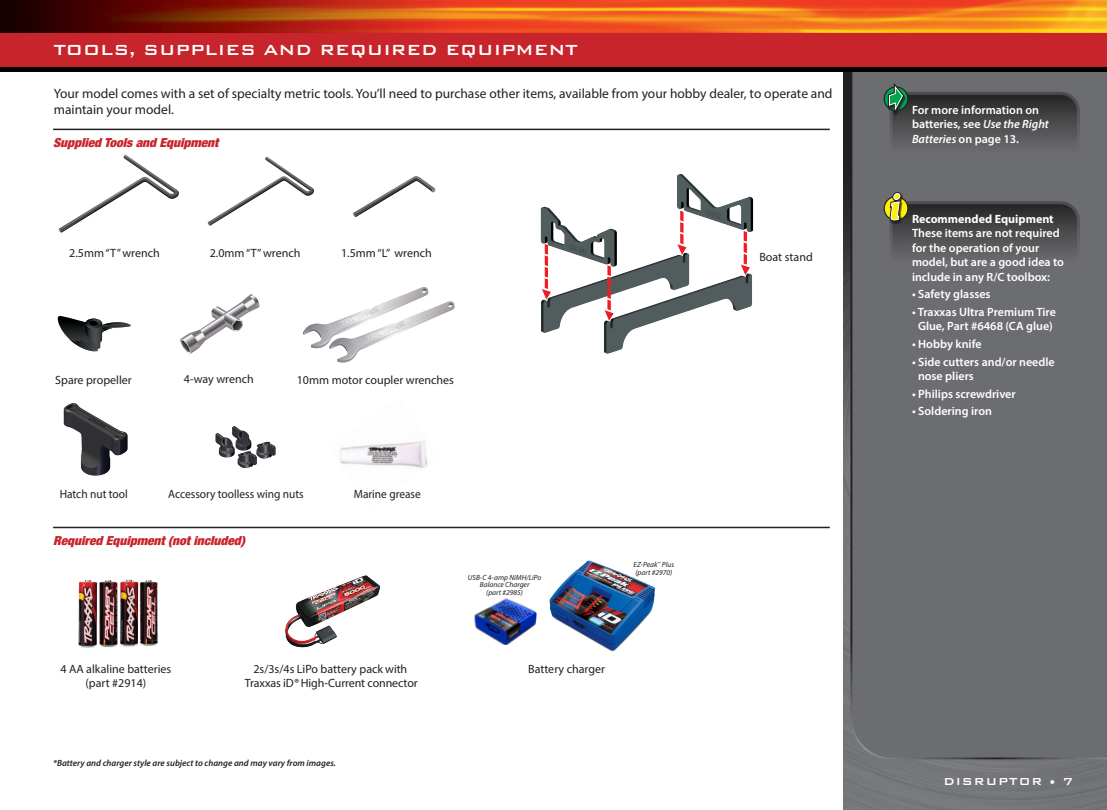
<style>
.page{position:relative;width:1107px;height:810px;background:#fff}
.page>*{position:absolute;margin:0;border:0;box-sizing:border-box;transform-origin:0 0}
.t1{font:500 19.5px "Bank Gothic BT";color:#fff}
.t2{font:13.5px/16.2px "Myriad Pro";color:#231f20}
.t3{font:500 13.5px "Bank Gothic BT";letter-spacing:.075em;color:#fff}
.t4{font:italic 900 condensed 12.45px "Helvetica Neue LT Std";letter-spacing:-.005em;color:#c8242b;scale:1.08 1}
.t5{font:600 12px/14.4px "Myriad Pro";color:#fff}
.t6{font:12px/14.4px "Myriad Pro";color:#231f20;text-align:center}
.t7{font:12px "Myriad Pro";color:#231f20;scale:.95 1}
.t8{font:700 12px "Myriad Pro";color:#fff}
.t9{font:italic 600 9px "Myriad Pro";color:#231f20}
.t10{font:italic 7.5px/7.5px "Myriad Pro";color:#231f20}
.s1{font-style:italic}
</style>
<div class="page">
<img style="left:844px;top:71px;width:263px;height:739px">
<div style="left:850px;top:71px;width:257px;height:689px;background:#6c6d70"></div>
<img style="left:0;top:0;width:1107px;height:71px">
<div style="left:0;top:33px;width:1107px;height:34px;background:#c8242b"></div>
<div style="left:890px;top:92px;width:190px;height:84px;border:3px solid #fff;border-radius:18px"></div>
<div style="left:884px;top:86px;width:24px;height:25px;border:1px solid #231f20;border-radius:50%"></div>
<svg style="left:886px;top:79px;width:192px;height:95px;background:#565859"></svg>
<svg style="left:884px;top:197px;width:24px;height:23px"></svg>
<div style="left:884px;top:196px;width:24px;height:25px;border:1px solid #231f20;border-radius:50%"></div>
<div style="left:890px;top:193px;width:13px;height:31px;background:#231f20;opacity:.75"></div>
<div style="left:892px;top:192px;width:10px;height:9px;border:3px solid #231f20;border-radius:50%"></div>
<div style="left:894px;top:193px;width:6px;height:7px;background:#fff101;border-radius:50%"></div>
<div style="left:893px;top:193px;width:8px;height:7px;border:1px solid #fff;border-radius:50%"></div>
<svg style="left:888px;top:198px;width:190px;height:86px;background:#585856"></svg>
<img style="left:78px;top:579px;width:80px;height:69px">
<hr style="left:53px;top:527px;width:777px;height:1px;background:#231f20">
<hr style="left:53px;top:129px;width:777px;height:1px;background:#231f20">
<svg style="left:353px;top:176px;width:83px;height:41px"></svg>
<svg style="left:180px;top:294px;width:80px;height:60px"></svg>
<svg style="left:303px;top:287px;width:152px;height:76px"></svg>
<svg style="left:58px;top:316px;width:73px;height:36px"></svg>
<div style="left:89px;top:321px;width:9px;height:5px;background:#000;border-radius:50%"></div>
<svg style="left:208px;top:157px;width:106px;height:69px"></svg>
<svg style="left:59px;top:155px;width:120px;height:78px"></svg>
<img style="left:63px;top:403px;width:65px;height:73px">
<img style="left:215px;top:426px;width:61px;height:43px">
<img style="left:540px;top:173px;width:214px;height:181px">
<img style="left:285px;top:575px;width:96px;height:73px">
<img style="left:549px;top:560px;width:106px;height:91px">
<img style="left:474px;top:598px;width:63px;height:47px">
<img style="left:340px;top:441px;width:88px;height:27px">
<p class="t1" style="left:54px;top:40px;width:525px">TOOLS, SUPPLIES AND REQUIRED EQUIPMENT</p>
<p class="t2" style="left:54px;top:85px;width:780px">Your model comes with a set of specialty metric tools. You’ll need to purchase other items, available from your hobby dealer, to operate and maintain your model.</p>
<p class="t4" style="left:53px;top:135px;width:155px">Supplied Tools and Equipment</p>
<p class="t6" style="left:69px;top:246px;width:92px">2.5mm “T” wrench</p>
<p class="t6" style="left:210px;top:246px;width:92px">2.0mm “T” wrench</p>
<p class="t6" style="left:341px;top:246px;width:92px">1.5mm “L” wrench</p>
<p class="t6" style="left:184px;top:372px;width:71px">4-way wrench</p>
<p class="t6" style="left:55px;top:372px;width:78px">Spare propeller</p>
<p class="t6" style="left:297px;top:372px;width:159px">10mm motor coupler wrenches</p>
<p class="t7" style="left:60px;top:486px;width:73px">Hatch nut tool</p>
<p class="t7" style="left:168px;top:486px;width:144px">Accessory toolless wing nuts</p>
<p class="t4" style="left:53px;top:533px;width:179px">Required Equipment (not included)</p>
<p class="t7" style="left:354px;top:486px;width:72px">Marine grease</p>
<p class="t10" style="left:468px;top:574px;width:75px;text-align:center">USB-C 4-amp NiMH/LiPo<br>Balance Charger<br>(part #2985)</p>
<p class="t6" style="left:60px;top:661px;width:113px">4 AA alkaline batteries (part #2914)</p>
<p class="t6" style="left:253px;top:661px;width:155px">2s/3s/4s LiPo battery pack with</p>
<p class="t6" style="left:528px;top:661px;width:78px">Battery charger</p>
<p class="t6" style="left:245px;top:676px;width:174px">Traxxas iD<span class="s1">®</span> High-Current connector</p>
<p class="t9" style="left:53px;top:758px;width:284px">*Battery and charger style are subject to change and may vary from images.</p>
<p class="t10" style="left:634px;top:561px;width:42px">EZ-Peak<sup>™</sup> Plus (part #2970)</p>
<p class="t6" style="left:759px;top:250px;width:55px">Boat stand</p>
<p class="t5" style="left:912px;top:103px;width:138px">For more information on batteries, see <span class="s1">Use the Right<br>Batteries</span> on page 13.</p>
<p class="t8" style="left:912px;top:211px;width:143px">Recommended Equipment</p>
<p class="t5" style="left:912px;top:226px;width:154px">These items are not required for the operation of your model, but are a good idea to include in any R/C toolbox:</p>
<p class="t5" style="left:912px;top:287px;width:80px">• Safety glasses</p>
<p class="t5" style="left:912px;top:304px;width:145px;text-align:center">• Traxxas Ultra Premium Tire<br>Glue, Part #6468 (CA glue)</p>
<p class="t5" style="left:912px;top:336px;width:71px">• Hobby knife</p>
<p class="t5" style="left:918px;top:354px;width:138px;text-indent:-6px">• Side cutters and/or needle nose pliers</p>
<p class="t5" style="left:912px;top:386px;width:105px">• Philips screwdriver</p>
<p class="t5" style="left:912px;top:404px;width:81px">• Soldering iron</p>
<p class="t3" style="left:943px;top:774px;width:131px">DISRUPTOR • 7</p>
</div>
